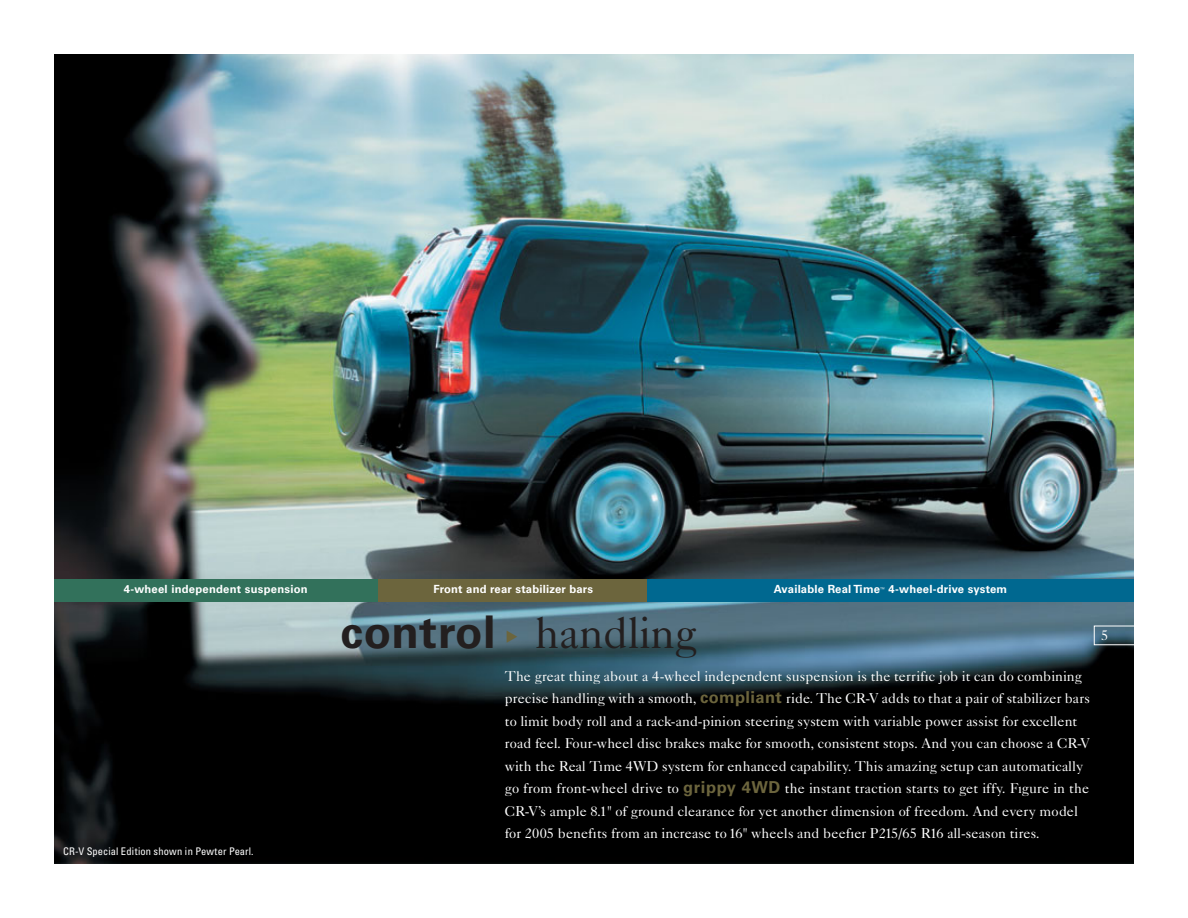
<style>
.page{position:relative;width:1188px;height:918px;background:#fff}
.page>*{position:absolute;margin:0;border:0;box-sizing:border-box;transform-origin:0 0}
.t1{font:45px "Caslon Five Forty";letter-spacing:-.02em;color:#231f1f}
.t2{font:700 45px "Univers";letter-spacing:.01em;color:#231f1f}
.t3{font:14.25px/22.5px "Caslon Five Forty";letter-spacing:.005em;color:#fff}
.t4{font:700 11.25px "Univers";letter-spacing:.015em;color:#fff}
.t5{font:condensed 10.5px "Univers";letter-spacing:.015em;color:#fff}
.s1{font-family:"Rubin Postaer Ad Pi";font-weight:400}
.s2{font-family:"Univers";font-weight:700;font-size:16.5px;color:#6c653d}
</style>
<div class="page">
<img style="left:54px;top:54px;width:1080px;height:810px">
<div style="left:54px;top:580px;width:325px;height:22px;background:#32715b"></div>
<div style="left:378px;top:580px;width:271px;height:22px;background:#6c653d"></div>
<div style="left:647px;top:580px;width:487px;height:22px;background:#006890"></div>
<div style="left:1094px;top:626px;width:43px;height:19px;border:1px solid #fff"></div>
<svg style="left:507px;top:630px;width:10px;height:12px"></svg>
<p class="t4" style="left:124px;top:585px;width:185px">4-wheel independent suspension</p>
<p class="t4" style="left:433px;top:585px;width:161px">Front and rear stabilizer bars</p>
<p class="t4" style="left:774px;top:585px;width:235px">Available Real Time<span class="s1">T</span> 4-wheel-drive system</p>
<h1 class="t2" style="left:340px;top:616px;width:157px">control</h1>
<h1 class="t1" style="left:535px;top:617px;width:164px">handling</h1>
<p class="t5" style="left:63px;top:847px;width:192px">CR-V Special Edition shown in Pewter Pearl.</p>
<p class="t3" style="left:505px;top:666px;width:587px">The great thing about a 4-wheel independent suspension is the terrifıc job it can do combining precise handling with a smooth, <span class="s2">compliant</span> ride. The CR-V adds to that a pair of stabilizer bars to limit body roll and a rack-and-pinion steering system with variable power assist for excellent road feel. Four-wheel disc brakes make for smooth, consistent stops. And you can choose a CR-V with the Real Tıme 4WD system for enhanced capability. This amazing setup can automatically go from front-wheel drive to <span class="s2">grippy 4WD</span> the instant traction starts to get iffy. Fıgure in the CR-V’s ample 8.1" of ground clearance for yet another dimension of freedom. And every model for 2005 benefıts from an increase to 16" wheels and beefıer P215/65 R16 all-season tires.</p>
<p class="t3" style="left:1101px;top:625px;width:9px">5</p>
</div>
